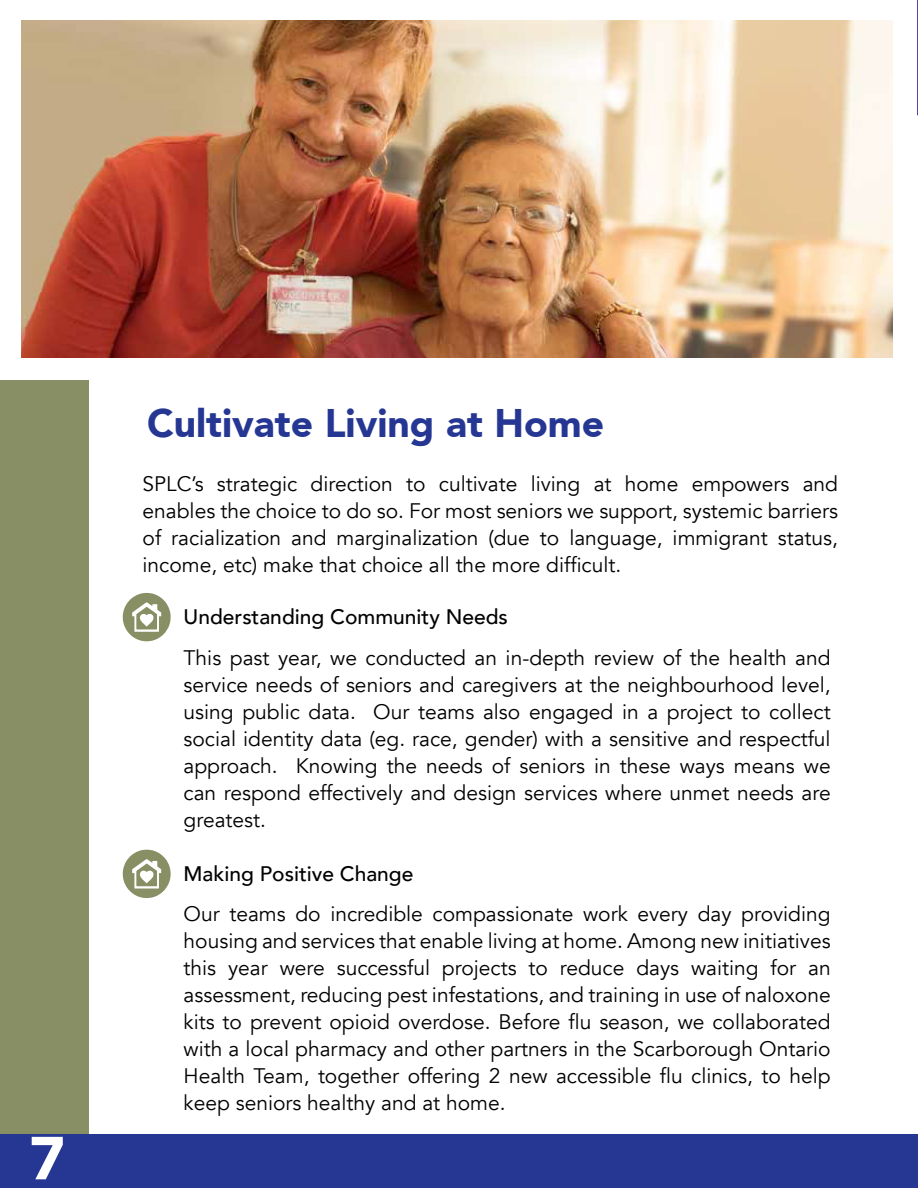
<style>
.page{position:relative;width:918px;height:1188px;background:#fff}
.page>*{position:absolute;margin:0;border:0;box-sizing:border-box;transform-origin:0 0}
.t1{font:900 60px "Avenir";color:#fff}
.t2{font:900 39px "Avenir";color:#263793}
.t3{font:21px/27px "Avenir";color:#000;text-align:justify}
.t4{font:500 21px "Avenir";color:#000}
</style>
<div class="page">
<div style="left:0;top:380px;width:89px;height:808px;background:#898f65"></div>
<svg style="left:123px;top:593px;width:48px;height:48px"></svg>
<div style="left:0;top:1135px;width:918px;height:53px;background:#263793"></div>
<svg style="left:917px;top:0;width:1px;height:115px"></svg>
<svg style="left:123px;top:850px;width:48px;height:48px"></svg>
<img style="left:22px;top:21px;width:870px;height:336px">
<h1 class="t1" style="left:29px;top:1132px;width:37px">7</h1>
<h2 class="t2" style="left:147px;top:406px;width:459px">Cultivate Living at Home</h2>
<p class="t3" style="left:143px;top:470px;width:697px">SPLC’s strategic direction to cultivate living at home empowers and enables the choice to do so. For most seniors we support, systemic barriers of racialization and marginalization (due to language, immigrant status, income, etc) make that choice all the more difficult.</p>
<p class="t4" style="left:184px;top:608px;width:326px">Understanding Community Needs</p>
<p class="t3" style="left:184px;top:644px;width:649px">This past year, we conducted an in-depth review of the health and service needs of seniors and caregivers at the neighbourhood level, using public data. Our teams also engaged in a project to collect social identity data (eg. race, gender) with a sensitive and respectful approach. Knowing the needs of seniors in these ways means we can respond effectively and design services where unmet needs are greatest.</p>
<p class="t4" style="left:184px;top:864px;width:231px">Making Positive Change</p>
<p class="t3" style="left:184px;top:901px;width:649px">Our teams do incredible compassionate work every day providing housing and services that enable living at home. Among new initiatives this year were successful projects to reduce days waiting for an assessment, reducing pest infestations, and training in use of naloxone kits to prevent opioid overdose. Before flu season, we collaborated with a local pharmacy and other partners in the Scarborough Ontario Health Team, together offering 2 new accessible flu clinics, to help keep seniors healthy and at home.</p>
</div>
